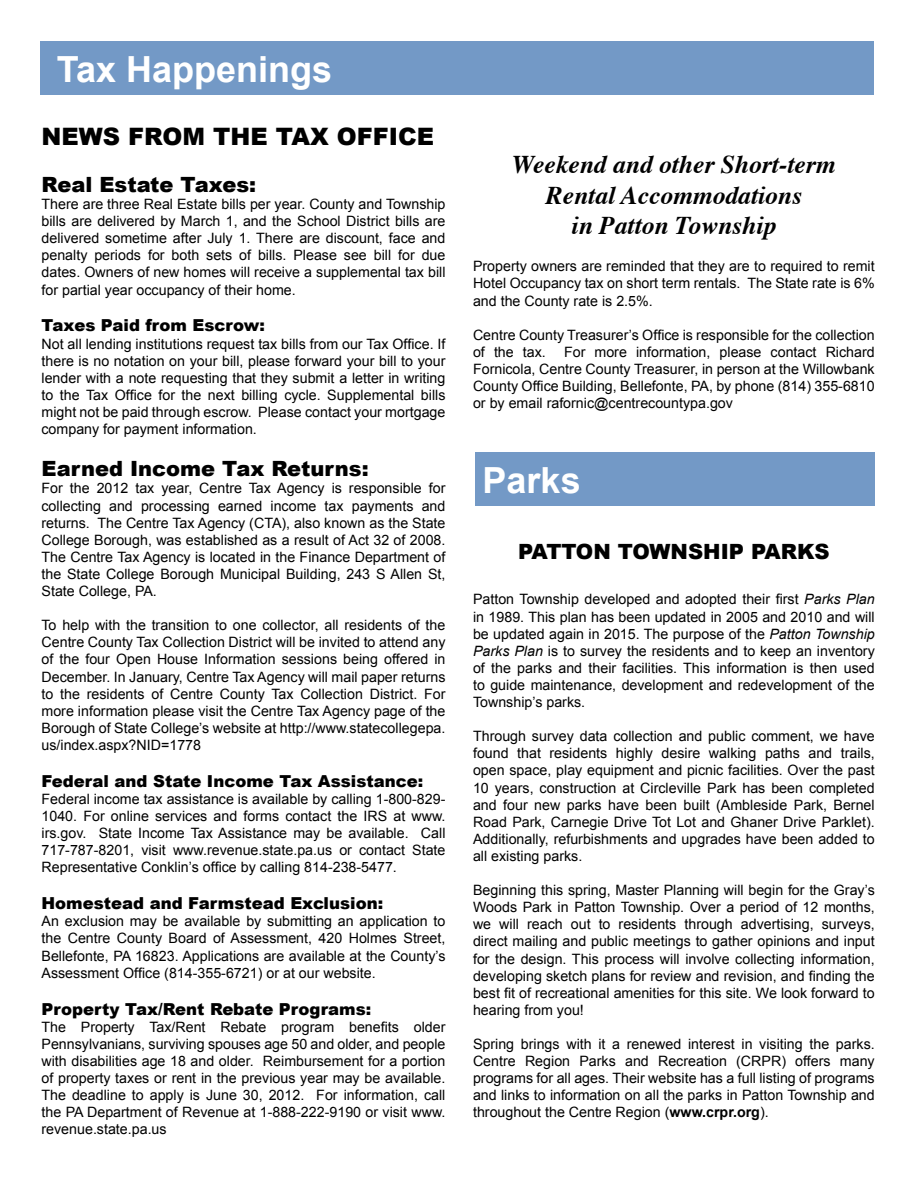
<style>
.page{position:relative;width:918px;height:1188px;background:#fff}
.page>*{position:absolute;margin:0;border:0;box-sizing:border-box;transform-origin:0 0}
.t1{font:700 36px "Arial";color:#fff}
.t2{font:italic 700 25.5px/30.6px "Times";color:#000;text-align:center}
.t3{font:900 24px "Arial";color:#000}
.t4{font:900 21px "Arial";color:#000}
.t5{font:900 16.5px "Arial";color:#000}
.t6{font:14.25px/17.1px "Arial";color:#000;text-align:justify}
.s1{font-style:italic}
.s2{font-weight:700}
</style>
<div class="page">
<div style="left:40px;top:41px;width:834px;height:54px;background:#7399c6"></div>
<div style="left:475px;top:452px;width:400px;height:54px;background:#7399c6"></div>
<h1 class="t1" style="left:57px;top:49px;width:277px">Tax Happenings</h1>
<h3 class="t3" style="left:42px;top:119px;width:394px">NEWS FROM THE TAX OFFICE</h3>
<h3 class="t4" style="left:42px;top:169px;width:216px">Real Estate Taxes:</h3>
<p class="t6" style="left:42px;top:195px;width:405px">There are three Real Estate bills per year. County and Township bills are delivered by March 1, and the School District bills are delivered sometime after July 1. There are discount, face and penalty periods for both sets of bills. Please see bill for due dates. Owners of new homes will receive a supplemental tax bill for partial year occupancy of their home.</p>
<p class="t5" style="left:42px;top:314px;width:225px">Taxes Paid from Escrow:</p>
<p class="t6" style="left:42px;top:335px;width:405px">Not all lending institutions request tax bills from our Tax Office. If there is no notation on your bill, please forward your bill to your lender with a note requesting that they submit a letter in writing to the Tax Office for the next billing cycle. Supplemental bills might not be paid through escrow. Please contact your mortgage company for payment information.</p>
<h3 class="t4" style="left:42px;top:454px;width:329px">Earned Income Tax Returns:</h3>
<p class="t6" style="left:42px;top:480px;width:405px">For the 2012 tax year, Centre Tax Agency is responsible for collecting and processing earned income tax payments and returns. The Centre Tax Agency (CTA), also known as the State College Borough, was established as a result of Act 32 of 2008.<br>The Centre Tax Agency is located in the Finance Department of the State College Borough Municipal Building, 243 S Allen St, State College, PA.</p>
<p class="t6" style="left:42px;top:617px;width:405px">To help with the transition to one collector, all residents of the Centre County Tax Collection District will be invited to attend any of the four Open House Information sessions being offered in December. In January, Centre Tax Agency will mail paper returns to the residents of Centre County Tax Collection District. For more information please visit the Centre Tax Agency page of the Borough of State College’s website at http://www.statecollegepa. us/index.aspx?NID=1778</p>
<p class="t5" style="left:42px;top:769px;width:383px">Federal and State Income Tax Assistance:</p>
<p class="t6" style="left:42px;top:790px;width:405px">Federal income tax assistance is available by calling 1-800-829- 1040. For online services and forms contact the IRS at www. irs.gov. State Income Tax Assistance may be available. Call 717-787-8201, visit www.revenue.state.pa.us or contact State Representative Conklin’s office by calling 814-238-5477.</p>
<p class="t5" style="left:42px;top:891px;width:343px">Homestead and Farmstead Exclusion:</p>
<p class="t6" style="left:42px;top:913px;width:405px">An exclusion may be available by submitting an application to the Centre County Board of Assessment, 420 Holmes Street, Bellefonte, PA 16823. Applications are available at the County’s Assessment Office (814-355-6721) or at our website.</p>
<p class="t5" style="left:42px;top:997px;width:331px">Property Tax/Rent Rebate Programs:</p>
<p class="t6" style="left:42px;top:1018px;width:405px">The Property Tax/Rent Rebate program benefits older Pennsylvanians, surviving spouses age 50 and older, and people with disabilities age 18 and older. Reimbursement for a portion of property taxes or rent in the previous year may be available.<br>The deadline to apply is June 30, 2012. For information, call the PA Department of Revenue at 1-888-222-9190 or visit www. revenue.state.pa.us</p>
<h2 class="t2" style="left:512px;top:147px;width:325px">Weekend and other Short-term<br>Rental Accommodations<br>in Patton Township</h2>
<p class="t6" style="left:473px;top:258px;width:403px">Property owners are reminded that they are to required to remit Hotel Occupancy tax on short term rentals. The State rate is 6% and the County rate is 2.5%.</p>
<p class="t6" style="left:473px;top:326px;width:403px">Centre County Treasurer’s Office is responsible for the collection of the tax.</p>
<p class="t6" style="left:473px;top:343px;width:403px;text-indent:91px">For more information, please contact Richard Fornicola, Centre County Treasurer, in person at the Willowbank County Office Building, Bellefonte, PA, by phone (814) 355-6810 or by email rafornic@centrecountypa.gov</p>
<h1 class="t1" style="left:483px;top:460px;width:100px">Parks</h1>
<h3 class="t4" style="left:518px;top:537px;width:313px">PATTON TOWNSHIP PARKS</h3>
<p class="t6" style="left:473px;top:591px;width:403px">Patton Township developed and adopted their first <span class="s1">Parks Plan </span>in 1989. This plan has been updated in 2005 and 2010 and will be updated again in 2015. The purpose of the <span class="s1">Patton Township Parks Plan</span> is to survey the residents and to keep an inventory of the parks and their facilities. This information is then used to guide maintenance, development and redevelopment of the Township’s parks.</p>
<p class="t6" style="left:473px;top:728px;width:403px">Through survey data collection and public comment, we have found that residents highly desire walking paths and trails, open space, play equipment and picnic facilities. Over the past 10 years, construction at Circleville Park has been completed and four new parks have been built (Ambleside Park, Bernel Road Park, Carnegie Drive Tot Lot and Ghaner Drive Parklet).<br>Additionally, refurbishments and upgrades have been added to all existing parks.</p>
<p class="t6" style="left:473px;top:882px;width:403px">Beginning this spring, Master Planning will begin for the Gray’s Woods Park in Patton Township. Over a period of 12 months, we will reach out to residents through advertising, surveys, direct mailing and public meetings to gather opinions and input for the design. This process will involve collecting information, developing sketch plans for review and revision, and finding the best fit of recreational amenities for this site. We look forward to hearing from you!</p>
<p class="t6" style="left:473px;top:1036px;width:403px">Spring brings with it a renewed interest in visiting the parks.<br>Centre Region Parks and Recreation (CRPR) offers many programs for all ages. Their website has a full listing of programs and links to information on all the parks in Patton Township and throughout the Centre Region (<span class="s2">www.crpr.org</span>).</p>
</div>
